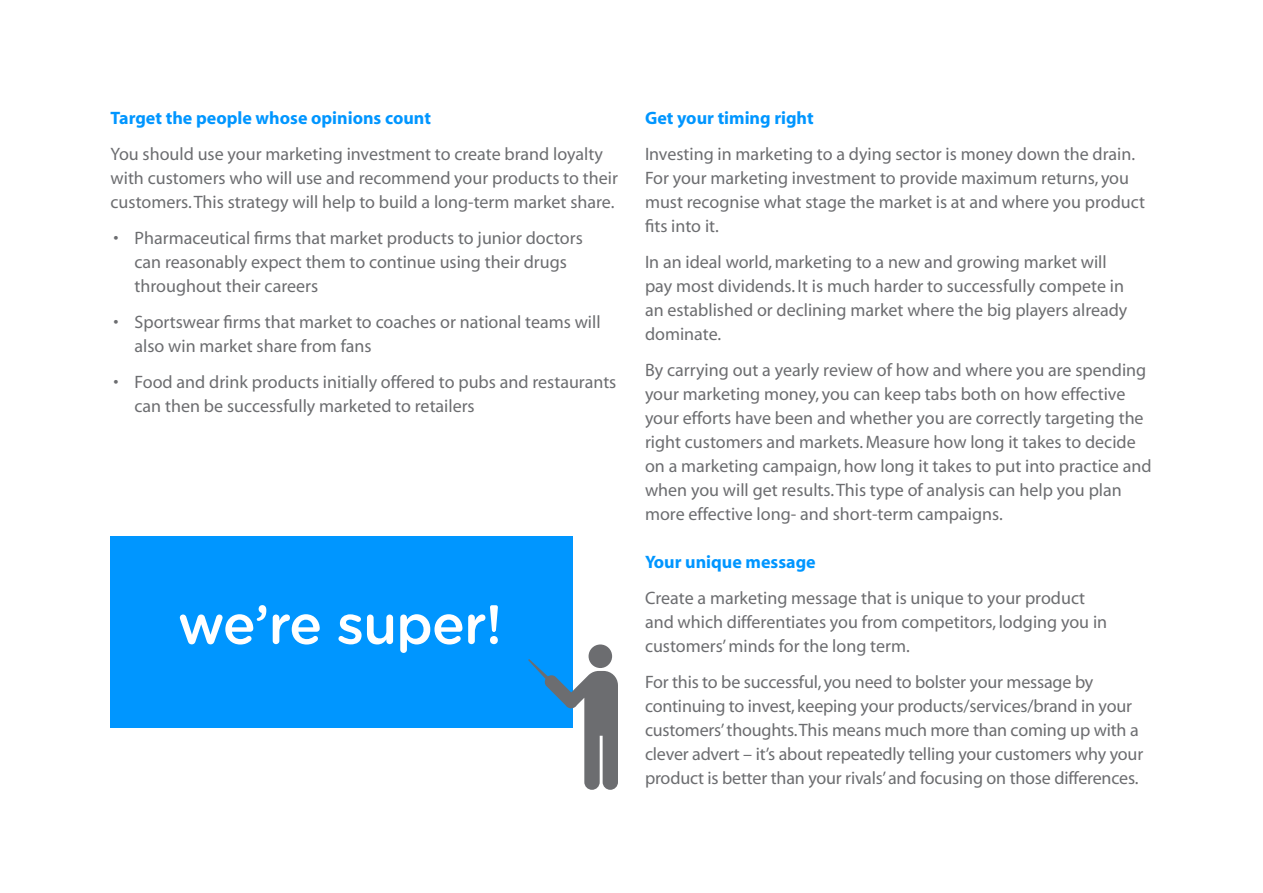
<style>
.page{position:relative;width:1263px;height:893px;background:#fff}
.page>*{position:absolute;margin:0;border:0;box-sizing:border-box;transform-origin:0 0}
.t1{font:500 55.05px "Gotham Rounded";letter-spacing:-.02em;color:#fff}
.t2{font:18px/24px "Myriad";color:#6c6d70}
.t3{font:700 18px "Myriad";color:#0096ff}
</style>
<div class="page">
<div style="left:111px;top:536px;width:462px;height:192px;background:#0096ff"></div>
<svg style="left:528px;top:644px;width:90px;height:146px"></svg>
<p class="t3" style="left:111px;top:109px;width:322px">Target the people whose opinions count</p>
<p class="t2" style="left:111px;top:143px;width:509px">You should use your marketing investment to create brand loyalty with customers who will use and recommend your products to their customers. This strategy will help to build a long-term market share.</p>
<p class="t2" style="left:135px;top:227px;width:450px;text-indent:-21px">• Pharmaceutical firms that market products to junior doctors can reasonably expect them to continue using their drugs throughout their careers</p>
<p class="t2" style="left:135px;top:311px;width:467px;text-indent:-21px">• Sportswear firms that market to coaches or national teams will also win market share from fans</p>
<p class="t2" style="left:135px;top:371px;width:483px;text-indent:-21px">• Food and drink products initially offered to pubs and restaurants can then be successfully marketed to retailers</p>
<p class="t1" style="left:178px;top:585px;width:326px">we’re super!</p>
<p class="t3" style="left:645px;top:109px;width:170px">Get your timing right</p>
<p class="t2" style="left:645px;top:143px;width:501px">Investing in marketing to a dying sector is money down the drain.<br>For your marketing investment to provide maximum returns, you must recognise what stage the market is at and where you product fits into it.</p>
<p class="t2" style="left:645px;top:251px;width:484px">In an ideal world, marketing to a new and growing market will pay most dividends. It is much harder to successfully compete in an established or declining market where the big players already dominate.</p>
<p class="t2" style="left:645px;top:359px;width:508px">By carrying out a yearly review of how and where you are spending your marketing money, you can keep tabs both on how effective your efforts have been and whether you are correctly targeting the right customers and markets. Measure how long it takes to decide on a marketing campaign, how long it takes to put into practice and when you will get results. This type of analysis can help you plan more effective long- and short-term campaigns.</p>
<p class="t3" style="left:645px;top:553px;width:172px">Your unique message</p>
<p class="t2" style="left:645px;top:587px;width:464px">Create a marketing message that is unique to your product and which differentiates you from competitors, lodging you in customers’ minds for the long term.</p>
<p class="t2" style="left:645px;top:671px;width:500px">For this to be successful, you need to bolster your message by continuing to invest, keeping your products/services/brand in your customers’ thoughts. This means much more than coming up with a clever advert – it’s about repeatedly telling your customers why your product is better than your rivals’ and focusing on those differences.</p>
</div>
